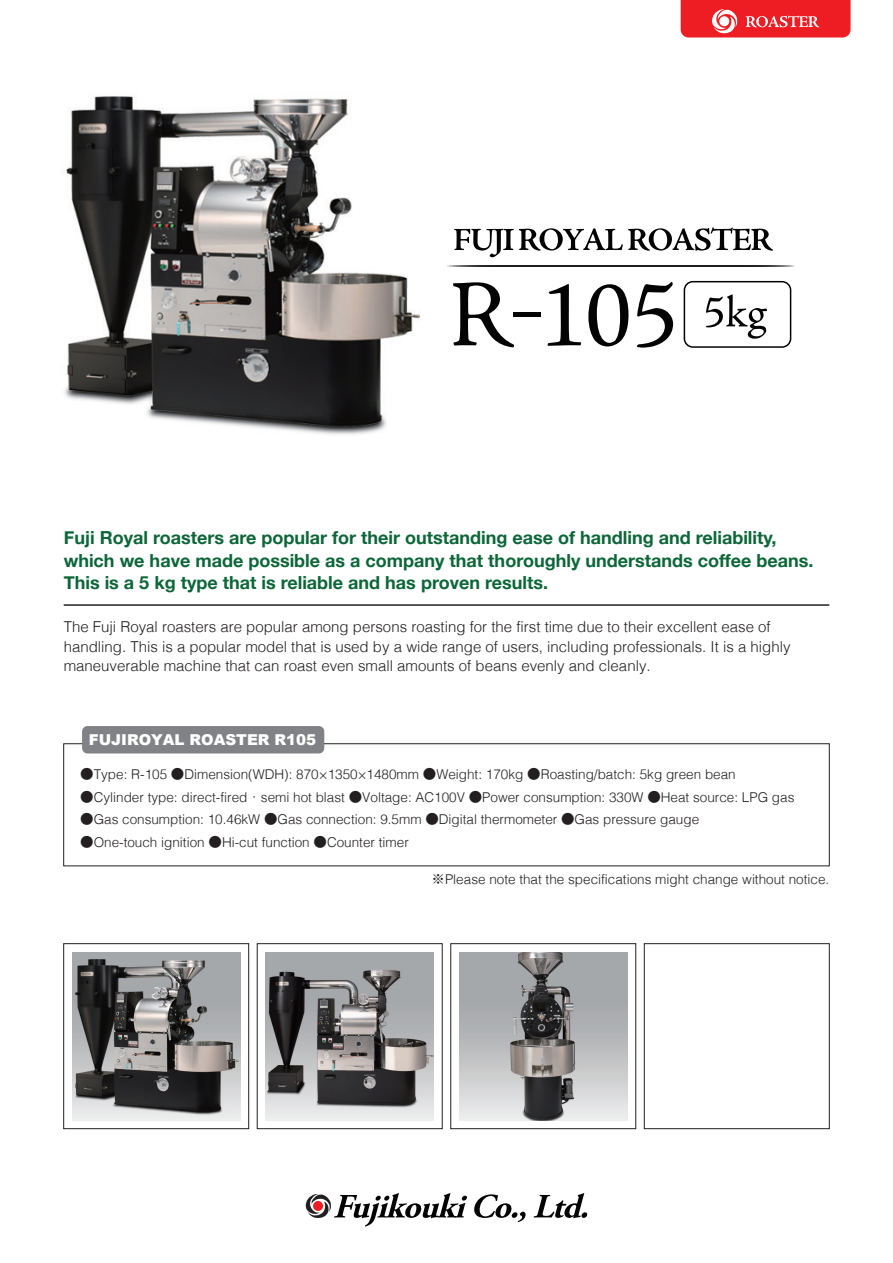
<style>
.page{position:relative;width:893px;height:1263px;background:#fff}
.page>*{position:absolute;margin:0;border:0;box-sizing:border-box;transform-origin:0 0}
.t1{font:700 18px/22.5px "Helvetica Neue";color:#0c6638}
.t2{font:300 15px/19.5px "Helvetica";color:#231f20}
.t3{font:900 15px "Arial";color:#fff}
.t4{font:300 13.5px "Helvetica";color:#231f20}
.s1{font-family:"Shin Go Pro";font-stretch:expanded}
</style>
<div class="page">
<svg style="left:681px;top:0;width:169px;height:38px;background:#ef373c"></svg>
<img style="left:64px;top:96px;width:356px;height:339px">
<svg style="left:453px;top:282px;width:61px;height:65px"></svg>
<hr style="left:514px;top:313px;width:27px;height:4px;background:#030303">
<svg style="left:547px;top:284px;width:34px;height:62px"></svg>
<svg style="left:588px;top:284px;width:40px;height:62px"></svg>
<svg style="left:637px;top:282px;width:36px;height:66px"></svg>
<svg style="left:706px;top:294px;width:61px;height:45px"></svg>
<svg style="left:454px;top:227px;width:319px;height:30px"></svg>
<svg style="left:447px;top:265px;width:346px;height:1px"></svg>
<div style="left:684px;top:281px;width:107px;height:67px;border:2px solid #030303;border-radius:9px"></div>
<svg style="left:305px;top:1193px;width:162px;height:33px"></svg>
<svg style="left:474px;top:1194px;width:38px;height:24px"></svg>
<svg style="left:511px;top:1212px;width:7px;height:6px"></svg>
<svg style="left:518px;top:1212px;width:8px;height:10px"></svg>
<svg style="left:533px;top:1193px;width:54px;height:25px"></svg>
<div style="left:63px;top:743px;width:767px;height:123px;border:1px solid #231f20"></div>
<div style="left:82px;top:726px;width:242px;height:27px;background:#808285;border-radius:5px"></div>
<hr style="left:64px;top:604px;width:765px;height:2px;background:#231f20">
<div style="left:63px;top:943px;width:186px;height:186px;border:1px solid #231f20"></div>
<img style="left:72px;top:952px;width:168px;height:168px">
<div style="left:257px;top:943px;width:186px;height:186px;border:1px solid #231f20"></div>
<img style="left:266px;top:952px;width:168px;height:168px">
<div style="left:450px;top:943px;width:186px;height:186px;border:1px solid #231f20"></div>
<img style="left:459px;top:952px;width:168px;height:168px">
<div style="left:644px;top:943px;width:186px;height:186px;border:1px solid #231f20"></div>
<h1 class="t1" style="left:64px;top:527px;width:751px">Fuji Royal roasters are popular for their outstanding ease of handling and reliability, which we have made possible as a company that thoroughly understands coffee beans.<br>This is a 5 kg type that is reliable and has proven results.</h1>
<p class="t2" style="left:64px;top:616px;width:728px">The Fuji Royal roasters are popular among persons roasting for the first time due to their excellent ease of handling. This is a popular model that is used by a wide range of users, including professionals. It is a highly maneuverable machine that can roast even small amounts of beans evenly and cleanly.</p>
<p class="t3" style="left:89px;top:729px;width:229px">FUJIROYAL ROASTER R105</p>
<p class="t4" style="left:80px;top:763px;width:657px"><span class="s1">●</span>Type: R-105 <span class="s1">●</span>Dimension(WDH): 870×1350×1480mm <span class="s1">●</span>Weight: 170kg <span class="s1">●</span>Roasting/batch: 5kg green bean</p>
<p class="t4" style="left:80px;top:785px;width:716px"><span class="s1">●</span>Cylinder type: direct-fired<span class="s1">・</span>semi hot blast <span class="s1">●</span>Voltage: AC100V <span class="s1">●</span>Power consumption: 330W <span class="s1">●</span>Heat source: LPG gas</p>
<p class="t4" style="left:80px;top:808px;width:620px"><span class="s1">●</span>Gas consumption: 10.46kW <span class="s1">●</span>Gas connection: 9.5mm <span class="s1">●</span>Digital thermometer <span class="s1">●</span>Gas pressure gauge</p>
<p class="t4" style="left:80px;top:830px;width:330px"><span class="s1">●</span>One-touch ignition <span class="s1">●</span>Hi-cut function <span class="s1">●</span>Counter timer</p>
<p class="t4" style="left:432px;top:868px;width:399px"><span class="s1">※</span>Please note that the specifications might change without notice.</p>
</div>
